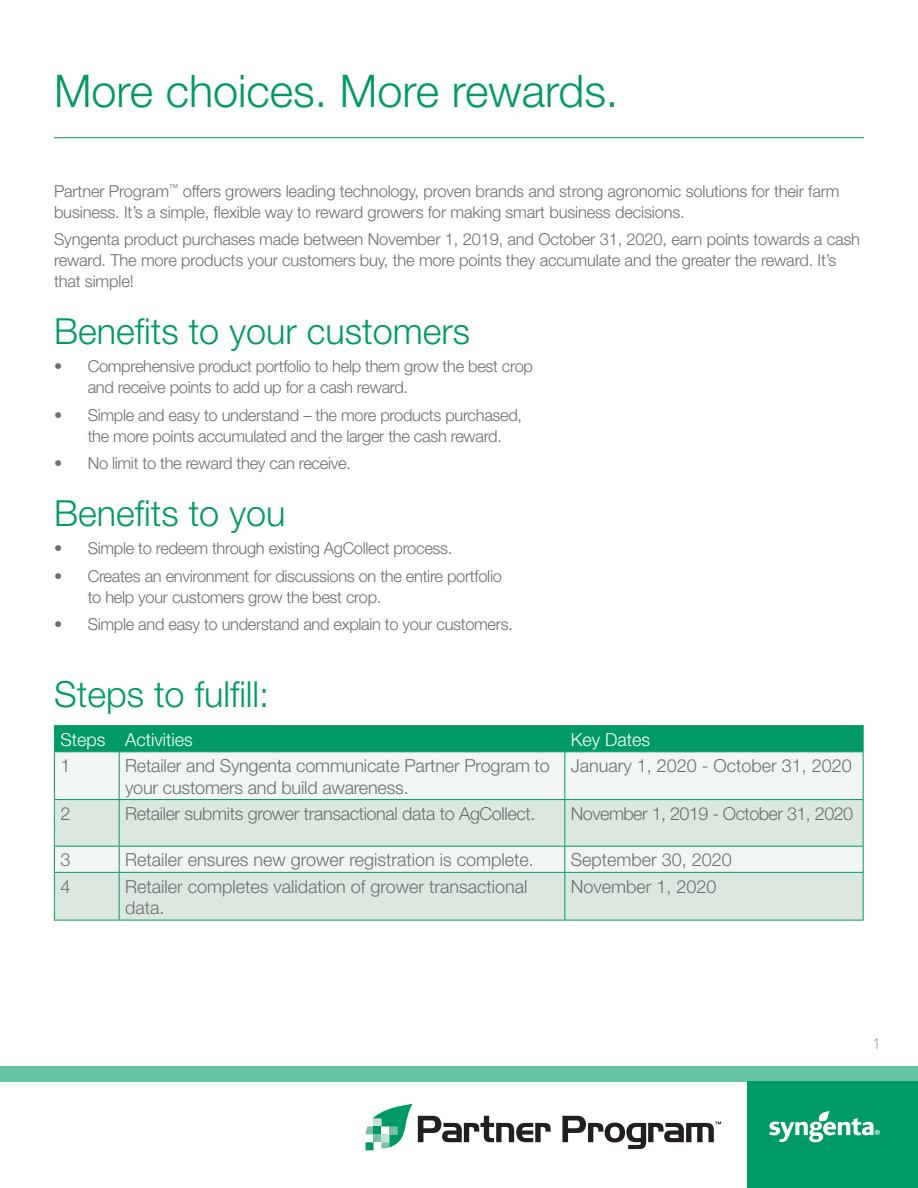
<style>
.page{position:relative;width:918px;height:1188px;background:#fff}
.page>*{position:absolute;margin:0;border:0;box-sizing:border-box;transform-origin:0 0}
.t1{font:300 45px "Helvetica Neue";color:#019966}
.t2{font:300 36px "Helvetica Neue";color:#019966}
.t3{font:300 18px/21.6px "Helvetica Neue";letter-spacing:-.01em;color:#6d6e71}
.t4{font:300 18px "Helvetica Neue";letter-spacing:-.03em;color:#6d6e71}
.t5{font:300 18px "Helvetica Neue";color:#fff}
.t6{font:300 16.5px/21px "Helvetica Neue";letter-spacing:-.02em;color:#6d6e71}
.t7{font:100 condensed 15px "Helvetica Neue";color:#6d6e71}
</style>
<div class="page">
<hr style="left:54px;top:137px;width:810px;height:1px;background:#019966">
<div style="left:55px;top:752px;width:808px;height:47px;background:#f1f6f2"></div>
<svg style="left:55px;top:800px;width:808px;height:120px;fill:#dce8df"></svg>
<hr style="left:54px;top:725px;width:65px;height:1px;background:#019966">
<hr style="left:119px;top:725px;width:446px;height:1px;background:#019966">
<hr style="left:565px;top:725px;width:299px;height:1px;background:#019966">
<div style="left:54px;top:726px;width:810px;height:25px;background:#019966"></div>
<hr style="left:54px;top:752px;width:1px;height:47px;background:#019966">
<hr style="left:54px;top:751px;width:65px;height:1px;background:#019966">
<hr style="left:119px;top:751px;width:446px;height:1px;background:#019966">
<hr style="left:565px;top:751px;width:299px;height:1px;background:#019966">
<hr style="left:119px;top:752px;width:1px;height:47px;background:#019966">
<hr style="left:564px;top:752px;width:1px;height:47px;background:#019966">
<hr style="left:863px;top:752px;width:1px;height:47px;background:#019966">
<hr style="left:54px;top:800px;width:1px;height:46px;background:#019966">
<svg style="left:54px;top:847px;width:1px;height:25px"></svg>
<hr style="left:54px;top:873px;width:1px;height:47px;background:#019966">
<hr style="left:54px;top:799px;width:65px;height:1px;background:#019966">
<hr style="left:119px;top:799px;width:446px;height:1px;background:#019966">
<hr style="left:565px;top:799px;width:299px;height:1px;background:#019966">
<hr style="left:119px;top:800px;width:1px;height:46px;background:#019966">
<hr style="left:564px;top:800px;width:1px;height:46px;background:#019966">
<hr style="left:863px;top:800px;width:1px;height:46px;background:#019966">
<svg style="left:119px;top:847px;width:1px;height:25px"></svg>
<svg style="left:564px;top:847px;width:1px;height:25px"></svg>
<svg style="left:863px;top:847px;width:1px;height:25px"></svg>
<hr style="left:119px;top:873px;width:1px;height:47px;background:#019966">
<hr style="left:564px;top:873px;width:1px;height:47px;background:#019966">
<hr style="left:863px;top:873px;width:1px;height:47px;background:#019966">
<hr style="left:54px;top:846px;width:65px;height:1px;background:#019966">
<hr style="left:119px;top:846px;width:446px;height:1px;background:#019966">
<hr style="left:565px;top:846px;width:299px;height:1px;background:#019966">
<hr style="left:54px;top:872px;width:65px;height:1px;background:#019966">
<hr style="left:119px;top:872px;width:446px;height:1px;background:#019966">
<hr style="left:565px;top:872px;width:299px;height:1px;background:#019966">
<hr style="left:54px;top:920px;width:65px;height:1px;background:#019966">
<hr style="left:119px;top:920px;width:446px;height:1px;background:#019966">
<hr style="left:565px;top:920px;width:299px;height:1px;background:#019966">
<div style="left:0;top:1066px;width:918px;height:15px;background:#66c3a3"></div>
<div style="left:747px;top:1081px;width:171px;height:107px;background:#009a66"></div>
<svg style="left:769px;top:1111px;width:111px;height:31px"></svg>
<svg style="left:562px;top:1116px;width:159px;height:33px"></svg>
<svg style="left:366px;top:1104px;width:185px;height:46px"></svg>
<h1 class="t1" style="left:54px;top:64px;width:566px">More choices. More rewards.</h1>
<p class="t6" style="left:54px;top:180px;width:787px">Partner Program<sup>™</sup> offers growers leading technology, proven brands and strong agronomic solutions for their farm business. It’s a simple, flexible way to reward growers for making smart business decisions.</p>
<p class="t6" style="left:54px;top:229px;width:808px">Syngenta product purchases made between November 1, 2019, and October 31, 2020, earn points towards a cash reward. The more products your customers buy, the more points they accumulate and the greater the reward. It’s that simple!</p>
<h2 class="t2" style="left:54px;top:309px;width:418px">Benefits to your customers</h2>
<p class="t6" style="left:88px;top:355px;width:447px;text-indent:-34px">• Comprehensive product portfolio to help them grow the best crop and receive points to add up for a cash reward.</p>
<p class="t6" style="left:88px;top:404px;width:436px;text-indent:-34px">• Simple and easy to understand – the more products purchased, the more points accumulated and the larger the cash reward.</p>
<p class="t6" style="left:54px;top:453px;width:298px">• No limit to the reward they can receive.</p>
<h2 class="t2" style="left:54px;top:491px;width:233px">Benefits to you</h2>
<p class="t6" style="left:54px;top:537px;width:400px">• Simple to redeem through existing AgCollect process.</p>
<p class="t6" style="left:88px;top:565px;width:416px;text-indent:-34px">• Creates an environment for discussions on the entire portfolio to help your customers grow the best crop.</p>
<p class="t6" style="left:54px;top:614px;width:460px">• Simple and easy to understand and explain to your customers.</p>
<h2 class="t2" style="left:54px;top:672px;width:217px">Steps to fulfill:</h2>
<p class="t5" style="left:60px;top:728px;width:134px">Steps Activities</p>
<p class="t5" style="left:571px;top:728px;width:81px">Key Dates</p>
<p class="t3" style="left:60px;top:754px;width:12px">1</p>
<p class="t3" style="left:125px;top:754px;width:426px">Retailer and Syngenta communicate Partner Program to your customers and build awareness.</p>
<p class="t3" style="left:571px;top:754px;width:283px">January 1, 2020 - October 31, 2020</p>
<p class="t3" style="left:60px;top:802px;width:12px">2</p>
<p class="t3" style="left:125px;top:802px;width:412px">Retailer submits grower transactional data to AgCollect.</p>
<p class="t4" style="left:571px;top:802px;width:284px">November 1, 2019 - October 31, 2020</p>
<p class="t3" style="left:60px;top:849px;width:12px">3</p>
<p class="t3" style="left:125px;top:849px;width:410px">Retailer ensures new grower registration is complete.</p>
<p class="t3" style="left:571px;top:849px;width:163px">September 30, 2020</p>
<p class="t3" style="left:60px;top:875px;width:12px">4</p>
<p class="t3" style="left:125px;top:875px;width:404px">Retailer completes validation of grower transactional data.</p>
<p class="t3" style="left:571px;top:875px;width:147px">November 1, 2020</p>
<p class="t7" style="left:873px;top:1035px;width:9px">1</p>
</div>
